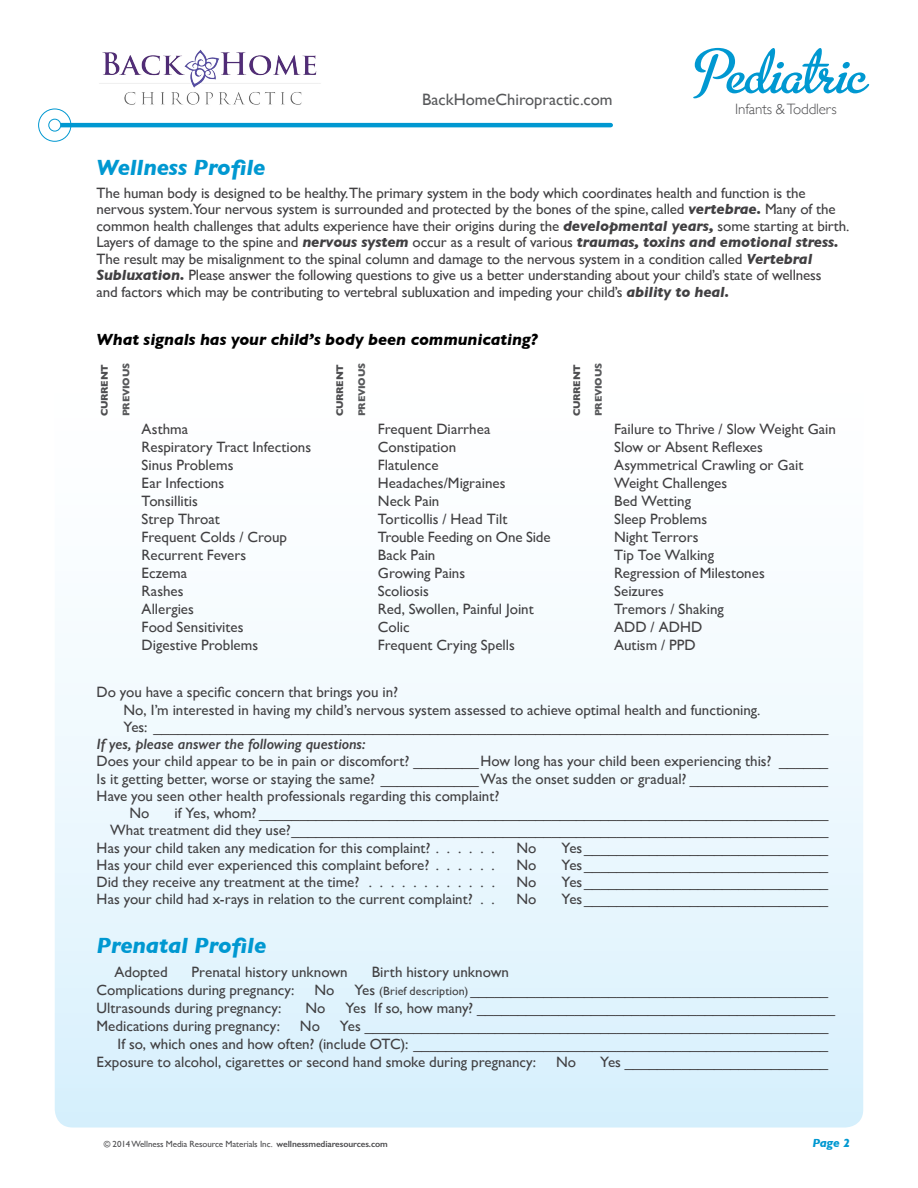
<style>
.page{position:relative;width:918px;height:1188px;background:#fff}
.page>*{position:absolute;margin:0;border:0;box-sizing:border-box;transform-origin:0 0}
.t1{font:69.75px "Metro Script";color:#0098d1}
.t2{font:italic 700 22.5px "Gill Sans";letter-spacing:-.01em;color:#0098d1}
.t3{font:italic 700 16.5px "Gill Sans";letter-spacing:-.005em;color:#000}
.t4{font:16.5px "Gill Sans";color:#58595b}
.t5{font:15px/18px "Gill Sans";letter-spacing:-.005em;color:#414042}
.t6{font:italic 600 15px "Gill Sans";letter-spacing:-.005em;color:#414042}
.t7{font:300 15px "Gill Sans";letter-spacing:-.01em;color:#4d4d4f}
.t8{font:italic 700 12px "Gill Sans";color:#0098d1}
.t9{font:700 9.9px "Gill Sans";letter-spacing:-.025em;color:#58595b}
.t10{font:700 9.9px "Gill Sans";letter-spacing:-.025em;color:#4d4d4f}
.t11{font:9px "Gill Sans";letter-spacing:-.01em;color:#4d4d4f}
.s1{font-weight:700;font-style:italic}
.s2{font-size:12px}
.s3{font-weight:600}
</style>
<div class="page">
<svg style="left:55px;top:658px;width:808px;height:470px"></svg>
<svg style="left:39px;top:109px;width:32px;height:32px"></svg>
<div style="left:38px;top:109px;width:33px;height:33px;border:1px solid #0098d1;border-radius:50%"></div>
<hr style="left:61px;top:123px;width:550px;height:4px;background:#0098d1">
<div style="left:49px;top:119px;width:12px;height:12px;background:#fff;border-radius:50%"></div>
<div style="left:48px;top:119px;width:13px;height:12px;border:1px solid #0098d1;border-radius:50%"></div>
<img style="left:99px;top:49px;width:222px;height:56px">
<h2 class="t2" style="left:97px;top:154px;width:171px">Wellness Profile</h2>
<p class="t4" style="left:422px;top:90px;width:192px">BackHomeChiropractic.com</p>
<h1 class="t1" style="left:698px;top:35px;width:171px">Pediatric</h1>
<p class="t7" style="left:735px;top:97px;width:103px">Infants &amp; Toddlers</p>
<p class="t5" style="left:97px;top:184px;width:754px;line-height:16.5px">The human body is designed to be healthy.The primary system in the body which coordinates health and function is the nervous system.Your nervous system is surrounded and protected by the bones of the spine, called <span class="s1">vertebrae.</span> Many of the common health challenges that adults experience have their origins during the <span class="s1">developmental years,</span> some starting at birth.<br>Layers of damage to the spine and <span class="s1">nervous system</span> occur as a result of various <span class="s1">traumas, toxins and emotional stress.<br></span>The result may be misalignment to the spinal column and damage to the nervous system in a condition called <span class="s1">Vertebral Subluxation.</span> Please answer the following questions to give us a better understanding about your child’s state of wellness<br>and factors which may be contributing to vertebral subluxation and impeding your child’s <span class="s1">ability to heal.</span></p>
<p class="t3" style="left:97px;top:330px;width:443px">What signals has your child’s body been communicating?</p>
<p class="t10" style="left:97px;top:416px;width:54px;rotate:-90deg">CURRENT</p>
<p class="t9" style="left:118px;top:416px;width:55px;rotate:-90deg">PREVIOUS</p>
<p class="t10" style="left:332px;top:416px;width:54px;rotate:-90deg">CURRENT</p>
<p class="t9" style="left:354px;top:416px;width:55px;rotate:-90deg">PREVIOUS</p>
<p class="t10" style="left:569px;top:416px;width:54px;rotate:-90deg">CURRENT</p>
<p class="t9" style="left:591px;top:416px;width:55px;rotate:-90deg">PREVIOUS</p>
<p class="t5" style="left:142px;top:419px;width:171px">Asthma<br>Respiratory Tract Infections<br>Sinus Problems<br>Ear Infections<br>Tonsillitis<br>Strep Throat<br>Frequent Colds / Croup<br>Recurrent Fevers<br>Eczema<br>Rashes<br>Allergies<br>Food Sensitivites<br>Digestive Problems</p>
<p class="t5" style="left:378px;top:419px;width:174px">Frequent Diarrhea<br>Constipation<br>Flatulence<br>Headaches/Migraines<br>Neck Pain<br>Torticollis / Head Tilt<br>Trouble Feeding on One Side<br>Back Pain<br>Growing Pains<br>Scoliosis<br>Red, Swollen, Painful Joint<br>Colic<br>Frequent Crying Spells</p>
<p class="t5" style="left:614px;top:419px;width:223px">Failure to Thrive / Slow Weight Gain<br>Slow or Absent Reflexes<br>Asymmetrical Crawling or Gait<br>Weight Challenges<br>Bed Wetting<br>Sleep Problems<br>Night Terrors<br>Tip Toe Walking<br>Regression of Milestones<br>Seizures<br>Tremors / Shaking<br>ADD / ADHD<br>Autism / PPD</p>
<p class="t5" style="left:124px;top:684px;width:706px;line-height:17.2px;text-indent:-27px">Do you have a specific concern that brings you in?<br>No, I’m interested in having my child’s nervous system assessed to achieve optimal health and functioning.<br>Yes: ___________________________________________________________________________________</p>
<p class="t6" style="left:97px;top:735px;width:271px">If yes, please answer the following questions:</p>
<p class="t5" style="left:97px;top:752px;width:733px">Does your child appear to be in pain or discomfort? ________How long has your child been experiencing this? ______</p>
<p class="t5" style="left:97px;top:769px;width:733px">Is it getting better, worse or staying the same? ____________Was the onset sudden or gradual? _________________</p>
<p class="t5" style="left:97px;top:787px;width:404px">Have you seen other health professionals regarding this complaint?</p>
<p class="t5" style="left:130px;top:804px;width:22px">No</p>
<p class="t5" style="left:175px;top:804px;width:655px">if Yes, whom? ______________________________________________________________________</p>
<p class="t5" style="left:110px;top:821px;width:720px">What treatment did they use?__________________________________________________________________</p>
<p class="t5" style="left:97px;top:838px;width:386px">Has your child taken any medication for this complaint? . . . . .</p>
<p class="t5" style="left:517px;top:838px;width:22px">No</p>
<p class="t5" style="left:562px;top:838px;width:268px">Yes______________________________</p>
<p class="t5" style="left:97px;top:856px;width:386px">Has your child ever experienced this complaint before? . . . . .</p>
<p class="t5" style="left:517px;top:856px;width:22px">No</p>
<p class="t5" style="left:562px;top:856px;width:268px">Yes______________________________</p>
<p class="t5" style="left:97px;top:873px;width:272px">Did they receive any treatment at the time? ............</p>
<p class="t5" style="left:517px;top:873px;width:22px">No</p>
<p class="t5" style="left:562px;top:873px;width:268px">Yes______________________________</p>
<p class="t5" style="left:97px;top:890px;width:381px">Has your child had x-rays in relation to the current complaint? ..</p>
<p class="t5" style="left:517px;top:890px;width:22px">No</p>
<p class="t5" style="left:562px;top:890px;width:268px">Yes______________________________</p>
<h2 class="t2" style="left:97px;top:932px;width:171px">Prenatal Profile</h2>
<p class="t5" style="left:115px;top:963px;width:55px">Adopted</p>
<p class="t5" style="left:192px;top:963px;width:158px">Prenatal history unknown</p>
<p class="t5" style="left:372px;top:963px;width:139px">Birth history unknown</p>
<p class="t5" style="left:97px;top:981px;width:199px">Complications during pregnancy:</p>
<p class="t5" style="left:314px;top:981px;width:22px">No</p>
<p class="t5" style="left:354px;top:981px;width:475px">Yes <span class="s2">(Brief description)</span> ____________________________________________</p>
<p class="t5" style="left:97px;top:999px;width:186px">Ultrasounds during pregnancy:</p>
<p class="t5" style="left:305px;top:999px;width:22px">No</p>
<p class="t5" style="left:345px;top:999px;width:491px">Yes If so, how many? ____________________________________________</p>
<p class="t5" style="left:97px;top:1017px;width:185px">Medications during pregnancy:</p>
<p class="t5" style="left:300px;top:1017px;width:22px">No</p>
<p class="t5" style="left:340px;top:1017px;width:490px">Yes _________________________________________________________</p>
<p class="t5" style="left:118px;top:1035px;width:712px">If so, which ones and how often? (include OTC): ___________________________________________________</p>
<p class="t5" style="left:97px;top:1053px;width:441px">Exposure to alcohol, cigarettes or second hand smoke during pregnancy:</p>
<p class="t5" style="left:556px;top:1053px;width:22px">No</p>
<p class="t5" style="left:600px;top:1053px;width:230px">Yes _________________________</p>
<p class="t11" style="left:104px;top:1139px;width:286px">© 2014 Wellness Media Resource Materials Inc. <span class="s3">wellnessmediaresources.com</span></p>
<p class="t8" style="left:812px;top:1136px;width:39px">Page 2</p>
</div>
